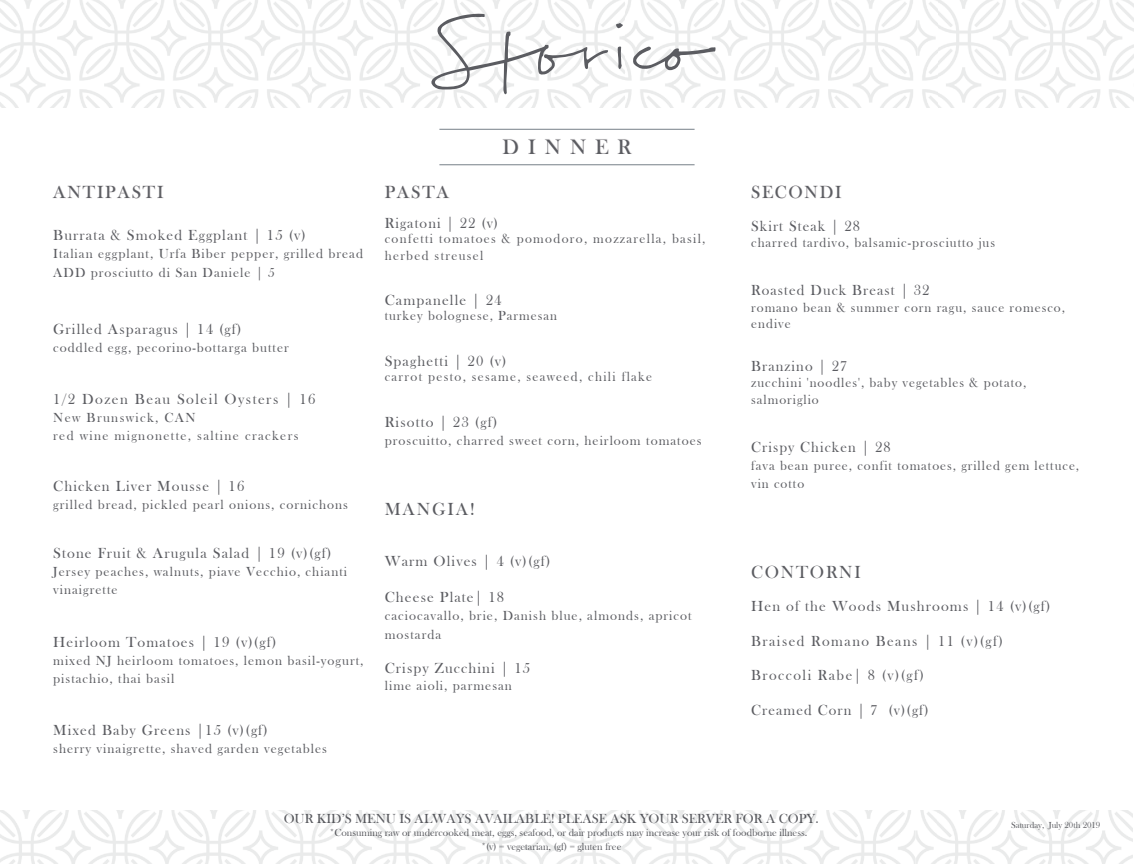
<style>
.page{position:relative;width:1134px;height:864px;background:#fff}
.page>*{position:absolute;margin:0;border:0;box-sizing:border-box;transform-origin:0 0}
.Title___Cost{font:21.45px "Bask Old Face";letter-spacing:.42em;color:#5b5c61}
.MENU_ITEM___PRICE{font:18px "Bask Old Face";letter-spacing:.1em;color:#5b5c61}
.Dish_Description{font:18px "Bask Old Face";letter-spacing:.1em;color:#5b5c61}
.Dish_Description-2{font:15px "Bask Old Face";letter-spacing:.075em;color:#5b5c61}
.Dish_Description-3{font:15px "Bask Old Face";letter-spacing:.1em;color:#5b5c61}
.MENU_ITEM___PRICE-2{font:15px "Bask Old Face";letter-spacing:.075em;color:#5b5c61}
.Dish_Description-4{font:13.5px/18px "Bask Old Face";letter-spacing:.075em;color:#5b5c61}
.MENU_ITEM___PRICE-3{font:13.5px/16.5px "Bask Old Face";letter-spacing:.1em;color:#5b5c61}
.MENU_ITEM___PRICE-4{font:13.5px "Bask Old Face";letter-spacing:.075em;color:#5b5c61}
.Dish_Description-5{font:13.5px "Bask Old Face";color:#5b5c61}
.Dish_Description-6{font:13.5px/18px "Bask Old Face";letter-spacing:.1em;color:#5b5c61}
.t1{font:10.5px/13.5px "Bask Old Face";color:#5b5c61}
.t2{font:9px "Bask Old Face";color:#5b5c61}
</style>
<div class="page">
<img style="left:0;top:810px;width:1132px;height:54px">
<img style="left:0;top:0;width:1134px;height:108px">
<svg style="left:618px;top:46px;width:4px;height:24px"></svg>
<svg style="left:633px;top:47px;width:83px;height:23px"></svg>
<svg style="left:616px;top:23px;width:8px;height:5px"></svg>
<svg style="left:431px;top:14px;width:177px;height:80px"></svg>
<svg style="left:53px;top:185px;width:110px;height:13px"></svg>
<svg style="left:752px;top:185px;width:89px;height:13px"></svg>
<svg style="left:385px;top:185px;width:64px;height:13px"></svg>
<svg style="left:503px;top:139px;width:15px;height:15px"></svg>
<svg style="left:528px;top:139px;width:8px;height:15px"></svg>
<svg style="left:545px;top:139px;width:16px;height:15px"></svg>
<svg style="left:570px;top:139px;width:16px;height:15px"></svg>
<svg style="left:595px;top:139px;width:14px;height:15px"></svg>
<svg style="left:618px;top:139px;width:14px;height:15px"></svg>
<hr style="left:439px;top:129px;width:256px;height:1px;background:#808890">
<hr style="left:439px;top:164px;width:256px;height:1px;background:#808890">
<p class="MENU_ITEM___PRICE" style="left:53px;top:182px;width:112px">ANTIPASTI</p>
<p class="Dish_Description-2" style="left:53px;top:227px;width:254px">Burrata &amp; Smoked Eggplant | 15 (v)</p>
<p class="Dish_Description-4" style="left:53px;top:244px;width:311px;line-height:19.5px">Italian eggplant, Urfa Biber pepper, grilled bread<br>ADD prosciutto di San Daniele | 5</p>
<p class="Dish_Description-2" style="left:53px;top:321px;width:190px">Grilled Asparagus | 14 (gf)</p>
<p class="Dish_Description-4" style="left:53px;top:339px;width:237px">coddled egg, pecorino-bottarga butter</p>
<p class="Dish_Description-3" style="left:53px;top:391px;width:264px">1/2 Dozen Beau Soleil Oysters | 16</p>
<p class="Dish_Description-6" style="left:53px;top:409px;width:247px">New Brunswick, CAN<br>red wine mignonette, saltine crackers</p>
<p class="Dish_Description-2" style="left:53px;top:478px;width:193px">Chicken Liver Mousse | 16</p>
<p class="Dish_Description-4" style="left:53px;top:496px;width:296px">grilled bread, pickled pearl onions, cornichons</p>
<p class="Dish_Description-2" style="left:53px;top:545px;width:280px">Stone Fruit &amp; Arugula Salad | 19 (v)(gf)</p>
<p class="Dish_Description-4" style="left:53px;top:563px;width:296px">Jersey peaches, walnuts, piave Vecchio, chianti vinaigrette</p>
<p class="Dish_Description-2" style="left:53px;top:634px;width:225px">Heirloom Tomatoes | 19 (v)(gf)</p>
<p class="Dish_Description-4" style="left:53px;top:652px;width:312px">mixed NJ heirloom tomatoes, lemon basil-yogurt, pistachio, thai basil</p>
<p class="Dish_Description-2" style="left:53px;top:722px;width:216px">Mixed Baby Greens |15 (v)(gf)</p>
<p class="Dish_Description-4" style="left:53px;top:740px;width:275px">sherry vinaigrette, shaved garden vegetables</p>
<p class="Title___Cost" style="left:503px;top:135px;width:130px">DINNER</p>
<p class="MENU_ITEM___PRICE" style="left:385px;top:182px;width:66px">PASTA</p>
<p class="MENU_ITEM___PRICE-2" style="left:385px;top:215px;width:115px">Rigatoni | 22 (v)</p>
<p class="MENU_ITEM___PRICE-3" style="left:385px;top:231px;width:322px">confetti tomatoes &amp; pomodoro, mozzarella, basil, herbed streusel</p>
<p class="MENU_ITEM___PRICE-2" style="left:385px;top:292px;width:118px">Campanelle | 24</p>
<p class="MENU_ITEM___PRICE-4" style="left:385px;top:308px;width:174px">turkey bolognese, Parmesan</p>
<p class="MENU_ITEM___PRICE-2" style="left:385px;top:353px;width:123px">Spaghetti | 20 (v)</p>
<p class="MENU_ITEM___PRICE-3" style="left:385px;top:368px;width:269px">carrot pesto, sesame, seaweed, chili flake</p>
<p class="MENU_ITEM___PRICE-2" style="left:385px;top:414px;width:114px">Risotto | 23 (gf)</p>
<p class="MENU_ITEM___PRICE-4" style="left:385px;top:433px;width:318px">proscuitto, charred sweet corn, heirloom tomatoes</p>
<p class="MENU_ITEM___PRICE" style="left:385px;top:499px;width:92px">MANGIA!</p>
<p class="Dish_Description-2" style="left:385px;top:553px;width:167px">Warm Olives | 4 (v)(gf)</p>
<p class="Dish_Description-2" style="left:385px;top:588px;width:121px">Cheese Plate| 18</p>
<p class="Dish_Description-4" style="left:385px;top:606px;width:308px;line-height:19.5px">caciocavallo, brie, Danish blue, almonds, apricot mostarda</p>
<p class="Dish_Description-2" style="left:385px;top:660px;width:147px">Crispy Zucchini | 15</p>
<p class="Dish_Description-4" style="left:385px;top:677px;width:129px">lime aioli, parmesan</p>
<p class="Dish_Description" style="left:751px;top:182px;width:92px">SECONDI</p>
<p class="Dish_Description-2" style="left:751px;top:218px;width:110px">Skirt Steak | 28</p>
<p class="Dish_Description-4" style="left:751px;top:234px;width:245px">charred tardivo, balsamic-prosciutto jus</p>
<p class="Dish_Description-2" style="left:751px;top:282px;width:180px">Roasted Duck Breast | 32</p>
<p class="Dish_Description-4" style="left:751px;top:300px;width:315px;line-height:16.5px">romano bean &amp; summer corn ragu, sauce romesco, endive</p>
<p class="Dish_Description-2" style="left:751px;top:357px;width:98px">Branzino | 27</p>
<p class="Dish_Description-4" style="left:751px;top:375px;width:276px;line-height:16.5px">zucchini 'noodles', baby vegetables &amp; potato, salmoriglio</p>
<p class="Dish_Description-2" style="left:751px;top:439px;width:141px">Crispy Chicken | 28</p>
<p class="Dish_Description-4" style="left:751px;top:457px;width:329px">fava bean puree, confit tomatoes, grilled gem lettuce, vin cotto</p>
<p class="Dish_Description" style="left:751px;top:562px;width:111px">CONTORNI</p>
<p class="Dish_Description-2" style="left:751px;top:598px;width:301px">Hen of the Woods Mushrooms | 14 (v)(gf)</p>
<p class="Dish_Description-3" style="left:751px;top:632px;width:253px">Braised Romano Beans | 11 (v)(gf)</p>
<p class="Dish_Description-3" style="left:751px;top:667px;width:174px">Broccoli Rabe| 8 (v)(gf)</p>
<p class="Dish_Description-2" style="left:751px;top:702px;width:179px">Creamed Corn | 7 (v)(gf)</p>
<p class="Dish_Description-5" style="left:284px;top:811px;width:537px">OUR KID’S MENU IS ALWAYS AVAILABLE! PLEASE ASK YOUR SERVER FOR A COPY.</p>
<p class="t1" style="left:481px;top:826px;width:328px;text-indent:-152px">*Consuming raw or undercooked meat, eggs, seafood, or dair products may increase your risk of foodborne illness. *(v) = vegetarian, (gf) = gluten free</p>
<p class="t2" style="left:1011px;top:820px;width:91px">Saturday, July 20th 2019</p>
</div>
